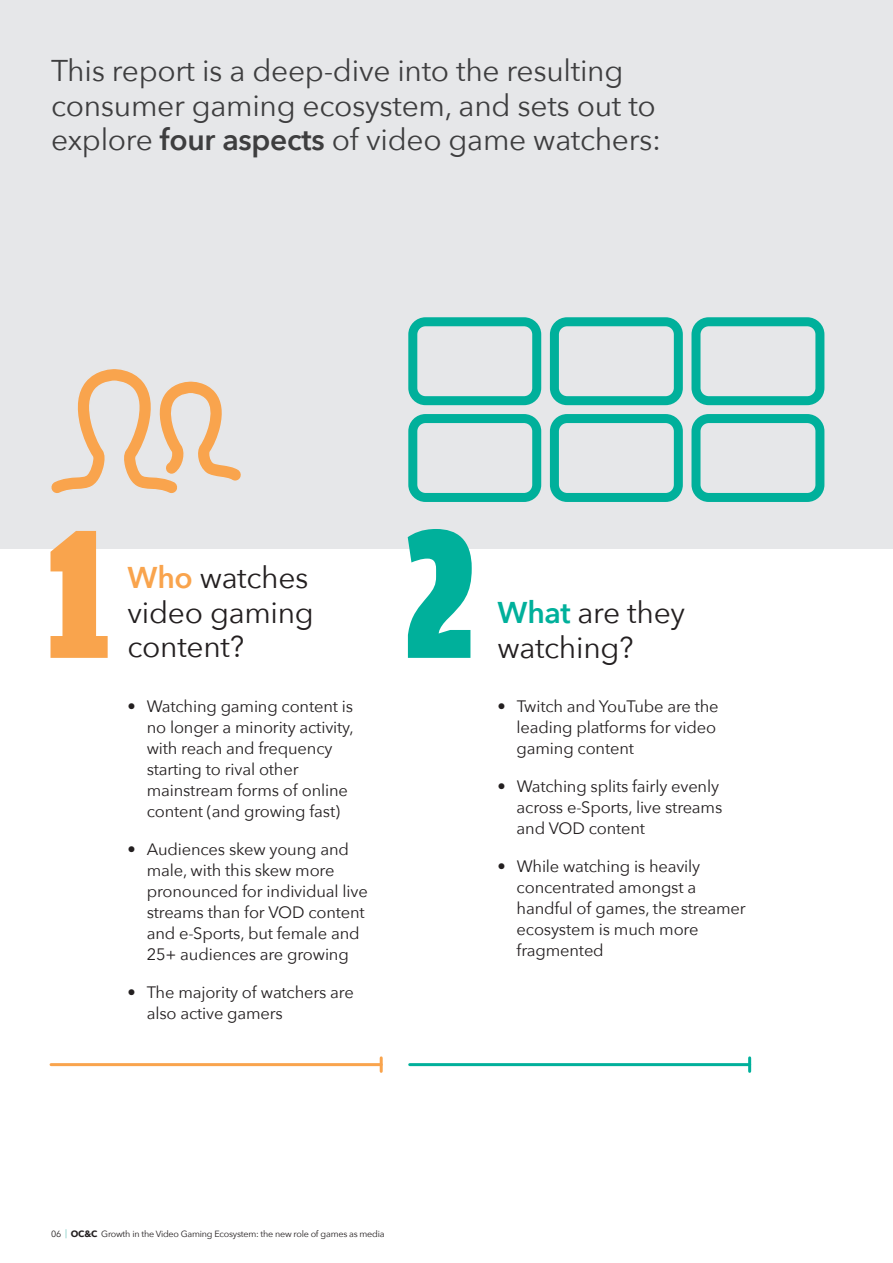
<style>
.page{position:relative;width:893px;height:1263px;background:#fff}
.page>*{position:absolute;margin:0;border:0;box-sizing:border-box;transform-origin:0 0}
.Frame_quote{font:900 195px "Amplitude Comp";color:#f9a44d;scale:1.06 1}
.Frame_quote-2{font:900 195px "Amplitude Comp";color:#00b09b;scale:1.06 1}
.Sub_heading{font:30px/34.5px "Avenir Next";letter-spacing:-.01em;color:#3e3e3f}
.Sub_heading-2{font:30px/34.5px "Avenir Next";letter-spacing:-.01em;color:#231f20}
.Body_copy{font:16.5px/21px "Avenir Next";letter-spacing:-.01em;color:#231f20}
.t1{font:9px "Avenir Next";letter-spacing:-.025em;color:#231f20}
.s1{font-weight:600}
.s2{font-weight:600;color:#f9a44d}
.s3{font-weight:600;color:#00b09b}
.s4{font-weight:700}
</style>
<div class="page">
<div style="left:0;top:0;width:893px;height:549px;background:#e6e7e9"></div>
<div style="left:408px;top:317px;width:133px;height:88px;border:9px solid #00b09b;border-radius:13px"></div>
<div style="left:408px;top:414px;width:133px;height:88px;border:9px solid #00b09b;border-radius:13px"></div>
<div style="left:550px;top:317px;width:133px;height:88px;border:9px solid #00b09b;border-radius:13px"></div>
<div style="left:691px;top:317px;width:133px;height:88px;border:9px solid #00b09b;border-radius:13px"></div>
<div style="left:550px;top:414px;width:133px;height:88px;border:9px solid #00b09b;border-radius:13px"></div>
<div style="left:691px;top:414px;width:133px;height:88px;border:9px solid #00b09b;border-radius:13px"></div>
<svg style="left:51px;top:369px;width:190px;height:124px"></svg>
<hr style="left:51px;top:1063px;width:330px;height:3px;background:#f9a44d">
<svg style="left:380px;top:1058px;width:3px;height:13px"></svg>
<hr style="left:410px;top:1063px;width:340px;height:3px;background:#00b09b">
<svg style="left:748px;top:1058px;width:3px;height:13px"></svg>
<p class="Sub_heading" style="left:51px;top:52px;width:612px">This report is a deep-dive into the resulting consumer gaming ecosystem, and sets out to explore <span class="s1">four aspects</span> of video game watchers:</p>
<p class="Frame_quote" style="left:47px;top:489px;width:61px">1</p>
<p class="Frame_quote-2" style="left:405px;top:489px;width:67px">2</p>
<p class="Sub_heading-2" style="left:128px;top:559px;width:188px"><span class="s2">Who</span> watches video gaming content?</p>
<p class="Body_copy" style="left:147px;top:695px;width:209px;text-indent:-19px">• Watching gaming content is no longer a minority activity, with reach and frequency starting to rival other mainstream forms of online content (and growing fast)</p>
<p class="Body_copy" style="left:147px;top:838px;width:223px;text-indent:-19px">• Audiences skew young and male, with this skew more pronounced for individual live streams than for VOD content and e-Sports, but female and<br>25+ audiences are growing</p>
<p class="Body_copy" style="left:147px;top:981px;width:209px;text-indent:-19px">• The majority of watchers are also active gamers</p>
<p class="Sub_heading-2" style="left:497px;top:594px;width:189px"><span class="s3">What</span> are they watching?</p>
<p class="Body_copy" style="left:517px;top:695px;width:203px;text-indent:-19px">• Twitch and YouTube are the leading platforms for video gaming content</p>
<p class="Body_copy" style="left:517px;top:775px;width:207px;text-indent:-19px">• Watching splits fairly evenly across e-Sports, live streams and VOD content</p>
<p class="Body_copy" style="left:517px;top:855px;width:231px;text-indent:-19px">• While watching is heavily concentrated amongst a handful of games, the streamer ecosystem is much more fragmented</p>
<p class="t1" style="left:51px;top:1227px;width:335px">06 <sup>|</sup> <span class="s4">OC&amp;C</span> Growth in the Video Gaming Ecosystem: the new role of games as media</p>
</div>
